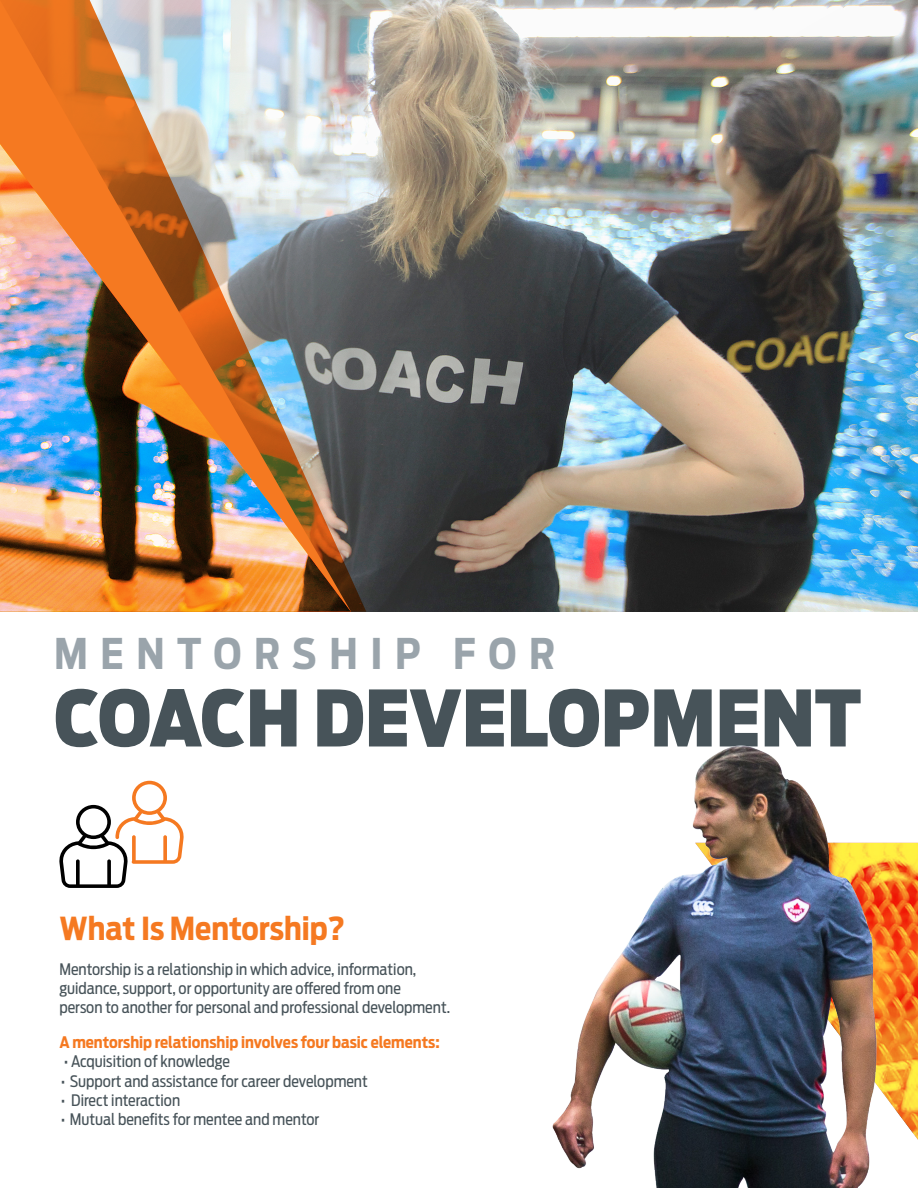
<style>
.page{position:relative;width:918px;height:1188px;background:#fff}
.page>*{position:absolute;margin:0;border:0;box-sizing:border-box;transform-origin:0 0}
.t1{font:900 76.95px "Antenna Cond";color:#475359}
.t2{font:700 42px "Antenna Cond";letter-spacing:.3em;color:#9aa4ab}
.t3{font:700 31.5px "Antenna Cond";color:#f57921}
.Bullets{font:15.75px/19.2px "Antenna Cond";color:#475359}
.t4{font:700 15.75px "Antenna Cond";color:#f57921}
</style>
<div class="page">
<img style="left:366px;top:0;width:552px;height:612px">
<svg style="left:59px;top:781px;width:125px;height:107px"></svg>
<svg style="left:351px;top:0;width:15px;height:612px;background:#7b7f80"></svg>
<svg style="left:0;top:0;width:351px;height:142px;background:#d7b69c"></svg>
<img style="left:0;top:142px;width:351px;height:470px">
<img style="left:888px;top:843px;width:30px;height:297px">
<img style="left:552px;top:746px;width:336px;height:442px">
<p class="t2" style="left:54px;top:629px;width:503px">MENTORSHIP FOR</p>
<p class="t1" style="left:54px;top:673px;width:809px">COACH DEVELOPMENT</p>
<p class="t3" style="left:59px;top:909px;width:287px">What Is Mentorship?</p>
<p class="Bullets" style="left:59px;top:959px;width:392px">Mentorship is a relationship in which advice, information, guidance, support, or opportunity are offered from one<br>person to another for personal and professional development.</p>
<p class="t4" style="left:59px;top:1033px;width:382px">A mentorship relationship involves four basic elements:</p>
<p class="Bullets" style="left:64px;top:1052px;width:168px">• Acquisition of knowledge</p>
<p class="Bullets" style="left:61px;top:1071px;width:308px">• Support and assistance for career development</p>
<p class="Bullets" style="left:61px;top:1091px;width:121px">• Direct interaction</p>
<p class="Bullets" style="left:61px;top:1110px;width:260px">• Mutual benefits for mentee and mentor</p>
</div>
